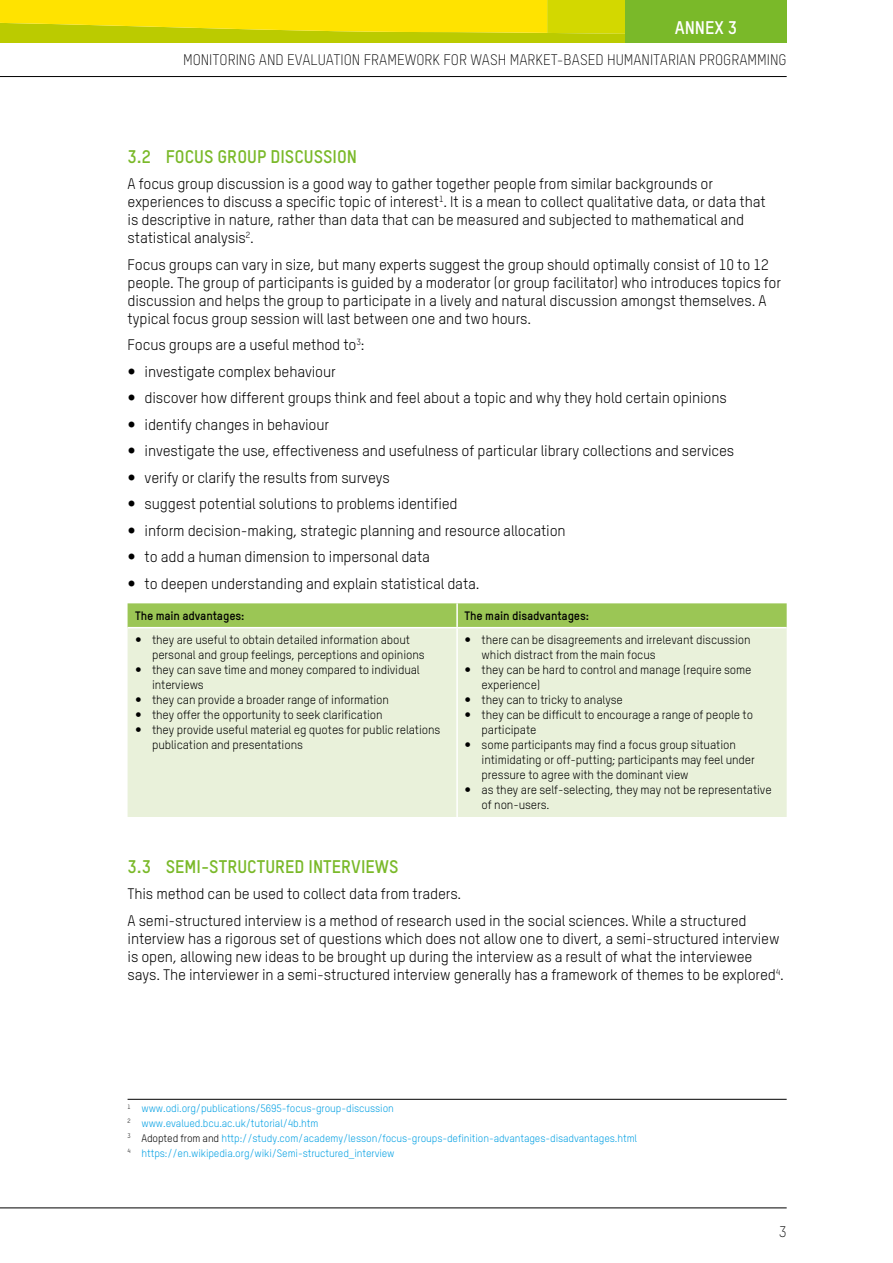
<style>
.page{position:relative;width:893px;height:1263px;background:#fff}
.page>*{position:absolute;margin:0;border:0;box-sizing:border-box;transform-origin:0 0}
.t1{font:700 18px "Oxfam TSTARPRO";color:#7ab929}
.t2{font:700 18px "Oxfam TSTARPRO";color:#fff}
.t3{font:15px/26.5px "Oxfam TSTARPRO";letter-spacing:-.01em;color:#000}
.t4{font:300 15px "Oxfam TSTARPRO";color:#000}
.t5{font:12px/15px "Oxfam TSTARPRO";letter-spacing:-.01em;color:#000}
.t6{font:700 12px "Oxfam TSTARPRO";letter-spacing:-.01em;color:#000}
.t7{font:10.5px/14.9px "Oxfam TSTARPRO";letter-spacing:-.01em;color:#009fe3}
.s1{color:#000}
</style>
<div class="page">
<svg style="left:128px;top:603px;width:659px;height:24px;background:#9cc758"></svg>
<div style="left:128px;top:628px;width:659px;height:189px;background:#e9f1da"></div>
<hr style="left:456px;top:603px;width:2px;height:24px;background:#fff">
<hr style="left:456px;top:628px;width:2px;height:189px;background:#fff">
<hr style="left:128px;top:1099px;width:659px;height:1px;background:#000">
<hr style="left:0;top:1207px;width:787px;height:1px;background:#000">
<svg style="left:0;top:0;width:625px;height:43px;background:#e5da00"></svg>
<hr style="left:0;top:76px;width:787px;height:1px;background:#000">
<div style="left:625px;top:0;width:162px;height:43px;background:#7ab929"></div>
<svg style="left:136px;top:638px;width:5px;height:4px"></svg>
<svg style="left:136px;top:668px;width:5px;height:4px"></svg>
<svg style="left:136px;top:698px;width:5px;height:4px"></svg>
<svg style="left:136px;top:713px;width:5px;height:4px"></svg>
<svg style="left:136px;top:728px;width:5px;height:4px"></svg>
<svg style="left:466px;top:638px;width:4px;height:4px"></svg>
<svg style="left:466px;top:668px;width:4px;height:4px"></svg>
<svg style="left:466px;top:698px;width:4px;height:4px"></svg>
<svg style="left:466px;top:713px;width:4px;height:4px"></svg>
<svg style="left:466px;top:743px;width:4px;height:4px"></svg>
<svg style="left:466px;top:788px;width:4px;height:4px"></svg>
<p class="t2" style="left:675px;top:16px;width:64px">ANNEX 3</p>
<p class="t4" style="left:183px;top:51px;width:605px">MONITORING AND EVALUATION FRAMEWORK FOR WASH MARKET-BASED HUMANITARIAN PROGRAMMING</p>
<p class="t1" style="left:128px;top:145px;width:231px">3.2 FOCUS GROUP DISCUSSION</p>
<p class="t3" style="left:128px;top:175px;width:640px;line-height:18px">A focus group discussion is a good way to gather together people from similar backgrounds or experiences to discuss a specific topic of interest<sup>1</sup>. It is a mean to collect qualitative data, or data that is descriptive in nature, rather than data that can be measured and subjected to mathematical and statistical analysis<sup>2</sup>.</p>
<p class="t3" style="left:128px;top:255px;width:655px;line-height:18px">Focus groups can vary in size, but many experts suggest the group should optimally consist of 10 to 12 people. The group of participants is guided by a moderator (or group facilitator) who introduces topics for discussion and helps the group to participate in a lively and natural discussion amongst themselves. A typical focus group session will last between one and two hours.</p>
<p class="t3" style="left:145px;top:332px;width:591px;text-indent:-17px">Focus groups are a useful method to<sup>3</sup>:<br>investigate complex behaviour<br>discover how different groups think and feel about a topic and why they hold certain opinions identify changes in behaviour<br>investigate the use, effectiveness and usefulness of particular library collections and services verify or clarify the results from surveys<br>suggest potential solutions to problems identified<br>inform decision-making, strategic planning and resource allocation<br>to add a human dimension to impersonal data<br>to deepen understanding and explain statistical data.</p>
<p class="t6" style="left:135px;top:608px;width:111px">The main advantages:</p>
<p class="t6" style="left:465px;top:608px;width:126px">The main disadvantages:</p>
<p class="t5" style="left:152px;top:632px;width:290px">they are useful to obtain detailed information about personal and group feelings, perceptions and opinions they can save time and money compared to individual interviews<br>they can provide a broader range of information<br>they offer the opportunity to seek clarification<br>they provide useful material eg quotes for public relations publication and presentations</p>
<p class="t5" style="left:482px;top:632px;width:292px">there can be disagreements and irrelevant discussion which distract from the main focus<br>they can be hard to control and manage (require some experience)<br>they can to tricky to analyse<br>they can be difficult to encourage a range of people to participate<br>some participants may find a focus group situation intimidating or off-putting; participants may feel under pressure to agree with the dominant view<br>as they are self-selecting, they may not be representative of non-users.</p>
<p class="t1" style="left:128px;top:855px;width:272px">3.3 SEMI-STRUCTURED INTERVIEWS</p>
<p class="t3" style="left:128px;top:880px;width:620px">This method can be used to collect data from traders.<br>A semi-structured interview is a method of research used in the social sciences. While a structured</p>
<p class="t3" style="left:128px;top:929px;width:658px;line-height:18px">interview has a rigorous set of questions which does not allow one to divert, a semi-structured interview is open, allowing new ideas to be brought up during the interview as a result of what the interviewee says. The interviewer in a semi-structured interview generally has a framework of themes to be explored<sup>4</sup>.</p>
<p class="t7" style="left:128px;top:1101px;width:511px"><sup>1</sup> www.odi.org/publications/5695-focus-group-discussion<br><sup>2</sup> www.evalued.bcu.ac.uk/tutorial/4b.htm<br><sup>3</sup> <span class="s1">Adopted from and</span> http://study.com/academy/lesson/focus-groups-definition-advantages-disadvantages.html <sup>4</sup> https://en.wikipedia.org/wiki/Semi-structured_interview</p>
<p class="t4" style="left:779px;top:1222px;width:9px">3</p>
</div>
